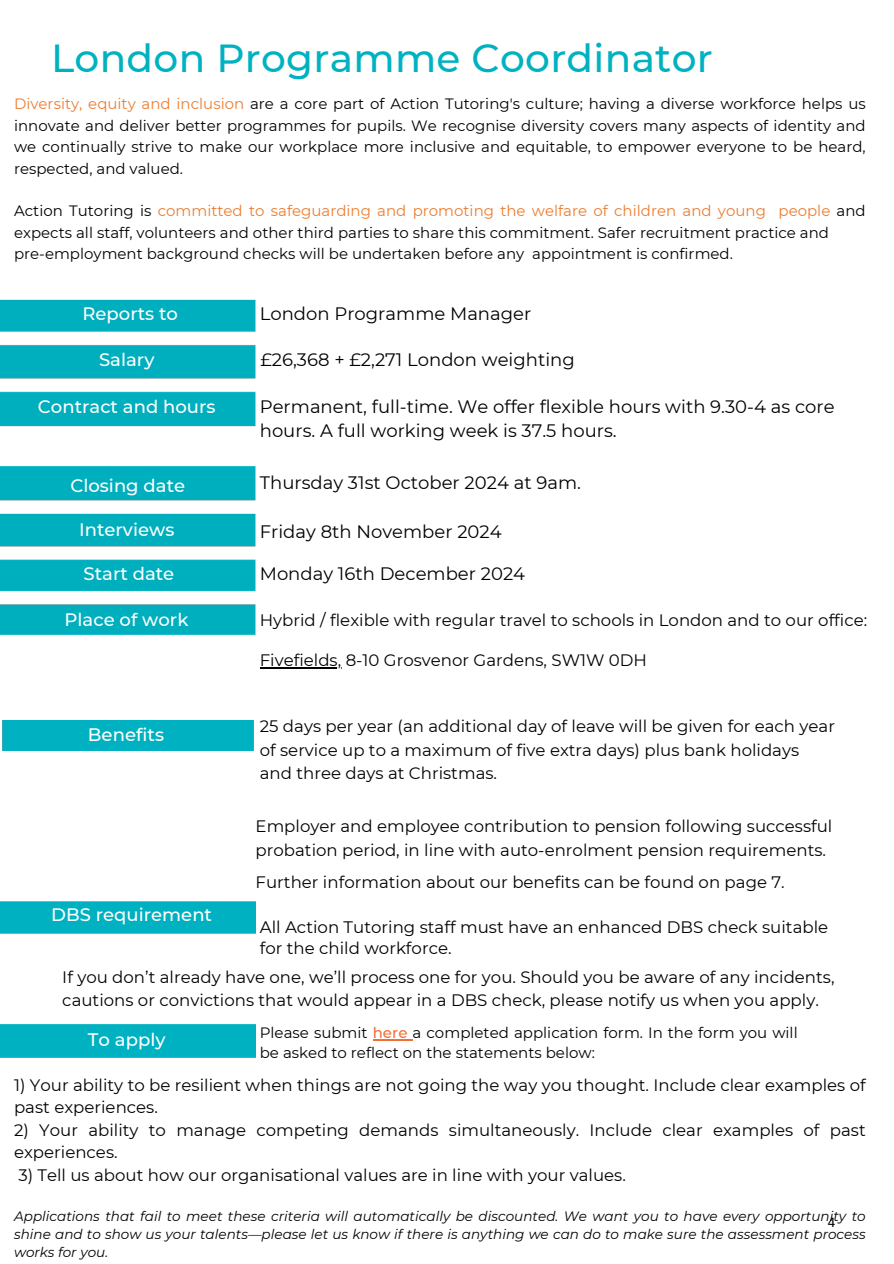
<style>
.page{position:relative;width:894px;height:1264px;background:#fff}
.page>*{position:absolute;margin:0;border:0;box-sizing:border-box;transform-origin:0 0}
.t1{font:500 39px "Montserrat";letter-spacing:.005em;color:#00b2c1}
.t2{font:18px/24.8px "Montserrat";color:#000}
.t3{font:500 18px "Montserrat";color:#fff}
.t4{font:16.65px "Montserrat";color:#000}
.t5{font:16.5px/23.7px "Montserrat";color:#000}
.t6{font:15px/21.3px "Montserrat";color:#000}
.t7{font:15px "Calibri";color:#000}
.t8{font:italic 13.5px/18px "Montserrat";color:#000;text-align:justify}
.s1{color:#ed7d31}
.s2{font-weight:500;color:#f37032}
</style>
<div class="page">
<img style="left:0;top:299px;width:256px;height:128px">
<img style="left:0;top:466px;width:256px;height:169px">
<div style="left:2px;top:720px;width:252px;height:30px;background:#00b2c1"></div>
<div style="left:0;top:901px;width:255px;height:32px;background:#00b2c1"></div>
<div style="left:0;top:1024px;width:255px;height:33px;background:#00b2c1"></div>
<hr style="left:260px;top:667px;width:81px;height:1px;background:#000">
<hr style="left:372px;top:1039px;width:40px;height:1px;background:#f37032">
<h2 class="t1" style="left:51px;top:34px;width:663px">London Programme Coordinator</h2>
<p class="t6" style="left:14px;top:93px;width:852px;text-align:justify"><span class="s1">Diversity, equity and inclusion</span> are a core part of Action Tutoring's culture; having a diverse workforce helps us innovate and deliver better programmes for pupils. We recognise diversity covers many aspects of identity and we continually strive to make our workplace more inclusive and equitable, to empower everyone to be heard, respected, and valued.</p>
<p class="t6" style="left:14px;top:200px;width:853px">Action Tutoring is <span class="s1">committed to safeguarding and promoting the welfare of children and young people</span> and expects all staff, volunteers and other third parties to share this commitment. Safer recruitment practice and pre-employment background checks will be undertaken before any appointment is confirmed.</p>
<h2 class="t3" style="left:82px;top:302px;width:97px">Reports to</h2>
<p class="t3" style="left:99px;top:349px;width:57px">Salary</p>
<h3 class="t3" style="left:38px;top:395px;width:179px">Contract and hours</h3>
<h3 class="t3" style="left:70px;top:474px;width:116px">Closing date</h3>
<h3 class="t3" style="left:79px;top:518px;width:97px">Interviews</h3>
<h3 class="t3" style="left:83px;top:563px;width:92px">Start date</h3>
<p class="t3" style="left:64px;top:608px;width:125px">Place of work</p>
<h2 class="t2" style="left:260px;top:301px;width:273px">London Programme Manager</h2>
<p class="t2" style="left:260px;top:347px;width:316px">£26,368 + £2,271 London weighting</p>
<h2 class="t2" style="left:260px;top:394px;width:576px">Permanent, full-time. We offer flexible hours with 9.30-4 as core hours. A full working week is 37.5 hours.</h2>
<h3 class="t2" style="left:260px;top:470px;width:322px">Thursday 31st October 2024 at 9am.</h3>
<h3 class="t2" style="left:260px;top:519px;width:243px">Friday 8th November 2024</h3>
<p class="t2" style="left:260px;top:561px;width:267px">Monday 16th December 2024</p>
<h2 class="t5" style="left:260px;top:608px;width:609px">Hybrid / flexible with regular travel to schools in London and to our office:</h2>
<h2 class="t5" style="left:260px;top:648px;width:388px">Fivefields, 8-10 Grosvenor Gardens, SW1W 0DH</h2>
<h2 class="t3" style="left:88px;top:723px;width:78px">Benefits</h2>
<h3 class="t5" style="left:260px;top:714px;width:576px">25 days per year (an additional day of leave will be given for each year of service up to a maximum of five extra days) plus bank holidays and three days at Christmas.</h3>
<h3 class="t5" style="left:255px;top:814px;width:578px">Employer and employee contribution to pension following successful probation period, in line with auto-enrolment pension requirements.</h3>
<h3 class="t5" style="left:255px;top:870px;width:530px">Further information about our benefits can be found on page 7.</h3>
<h3 class="t3" style="left:51px;top:903px;width:162px">DBS requirement</h3>
<h3 class="t4" style="left:260px;top:916px;width:570px">All Action Tutoring staff must have an enhanced DBS check suitable</h3>
<h2 class="t5" style="left:260px;top:936px;width:193px">for the child workforce.</h2>
<h2 class="t5" style="left:62px;top:964px;width:773px">If you don’t already have one, we’ll process one for you. Should you be aware of any incidents, cautions or convictions that would appear in a DBS check, please notify us when you apply.</h2>
<h2 class="t6" style="left:260px;top:1022px;width:539px;line-height:20.2px">Please submit <span class="s2">here</span> a completed application form. In the form you will be asked to reflect on the statements below:</h2>
<h3 class="t3" style="left:88px;top:1028px;width:79px">To apply</h3>
<h3 class="t5" style="left:14px;top:1073px;width:853px;line-height:22.5px">1) Your ability to be resilient when things are not going the way you thought. Include clear examples of past experiences.</h3>
<h3 class="t5" style="left:14px;top:1118px;width:853px;line-height:22.5px">2) Your ability to manage competing demands simultaneously. Include clear examples of past experiences.</h3>
<h3 class="t5" style="left:18px;top:1163px;width:608px">3) Tell us about how our organisational values are in line with your values.</h3>
<h3 class="t8" style="left:14px;top:1207px;width:853px">Applications that fail to meet these criteria will automatically be discounted. We want you to have every opportunity to shine and to show us your talents—please let us know if there is anything we can do to make sure the assessment process works for you.</h3>
<p class="t7" style="left:827px;top:1215px;width:9px">4</p>
</div>
